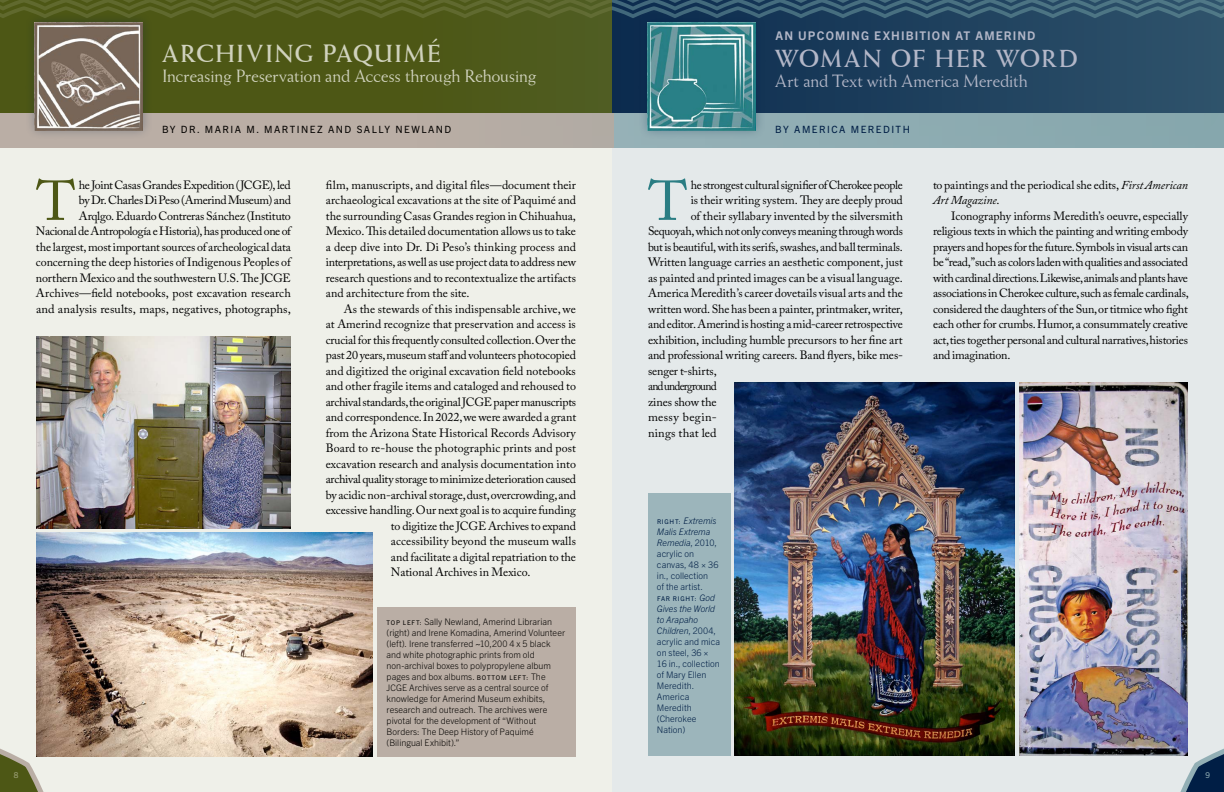
<style>
.page{position:relative;width:1224px;height:792px;background:#fff}
.page>*{position:absolute;margin:0;border:0;box-sizing:border-box;transform-origin:0 0}
.t1{font:55.6px "Adobe Caslon Pro";color:#4d5715}
.t2{font:55.6px "Adobe Caslon Pro";color:#2a7d83}
.t3{font:700 25px "Weiss BT";letter-spacing:.035em;color:#d0d2bd}
.t4{font:700 25px "Weiss BT";letter-spacing:.035em;color:#b3b7c8}
.t5{font:18px "Weiss BT";letter-spacing:-.015em;color:#d0d2bd}
.t6{font:18px "Weiss BT";letter-spacing:-.01em;color:#b3b7c8}
.t7{font:12px/15.5px "Adobe Caslon Pro";letter-spacing:-.005em;color:#000;text-align:justify}
.t8{font:12px "Adobe Caslon Pro";letter-spacing:-.025em;color:#000}
.t9{font:700 12px "Trade Gothic Next LT Pro";letter-spacing:.09em;color:#b3b7c8}
.t10{font:12px "Adobe Caslon Pro";letter-spacing:-.07em;color:#000;scale:.96 1}
.t11{font:12px "Adobe Caslon Pro";letter-spacing:.03em;color:#000}
.t12{font:10px "Trade Gothic Next LT Pro";letter-spacing:.15em;color:#070503}
.t13{font:10px "Trade Gothic Next LT Pro";letter-spacing:.15em;color:#001e45}
.t14{font:300 9px/11px "Trade Gothic Next LT Pro";letter-spacing:.005em;color:#070503}
.t15{font:300 9px/11px "Trade Gothic Next LT Pro";color:#001e45}
.t16{font:8px "Trade Gothic Next LT Pro";color:#92afb5}
.t17{font:8px "Trade Gothic Next LT Pro";color:#a2a67f}
.t18{font:6.5px "Trade Gothic Next LT Pro";letter-spacing:.115em;color:#001e45}
.s1{font-weight:400;font-size:6.5px}
.s2{font-style:italic}
.s3{font-weight:300;font-style:italic;font-size:9px}
</style>
<div class="page">
<div style="left:0;top:0;width:612px;height:113px;background:#4d5715"></div>
<div style="left:612px;top:119px;width:612px;height:673px;background:#e4e9ea"></div>
<div style="left:0;top:119px;width:612px;height:673px;background:#eff0e9"></div>
<div style="left:0;top:113px;width:613px;height:34px;background:#baaea5"></div>
<div style="left:399px;top:0;width:825px;height:148px;background:#000;opacity:.03"></div>
<div style="left:24px;top:12px;width:129px;height:128px;background:#001e45;opacity:.3"></div>
<img style="left:35px;top:22px;width:108px;height:108px">
<div style="left:637px;top:12px;width:129px;height:128px;background:#001e45;opacity:.3"></div>
<img style="left:648px;top:22px;width:108px;height:108px">
<svg style="left:1180px;top:748px;width:44px;height:44px"></svg>
<div style="left:648px;top:493px;width:82px;height:263px;background:#9cb5bb"></div>
<img style="left:1019px;top:383px;width:169px;height:373px">
<div style="left:378px;top:607px;width:198px;height:149px;background:#baaea5"></div>
<img style="left:735px;top:383px;width:280px;height:373px">
<img style="left:36px;top:533px;width:337px;height:224px">
<img style="left:36px;top:336px;width:255px;height:192px">
<svg style="left:0;top:0;width:1224px;height:18px"></svg>
<svg style="left:0;top:739px;width:53px;height:53px"></svg>
<h2 class="t3" style="left:162px;top:38px;width:281px">ARCHIVING PAQUIMÉ</h2>
<h3 class="t5" style="left:162px;top:65px;width:376px">Increasing Preservation and Access through Rehousing</h3>
<p class="t9" style="left:775px;top:28px;width:262px">AN UPCOMING EXHIBITION AT AMERIND</p>
<h2 class="t4" style="left:775px;top:43px;width:304px">WOMAN OF HER WORD</h2>
<h3 class="t6" style="left:775px;top:70px;width:254px">Art and Text with America Meredith</h3>
<p class="t12" style="left:162px;top:122px;width:291px">BY DR. MARIA M. MARTINEZ AND SALLY NEWLAND</p>
<p class="t13" style="left:775px;top:122px;width:136px">BY AMERICA MEREDITH</p>
<p class="t17" style="left:14px;top:770px;width:6px">8</p>
<h1 class="t1" style="left:36px;top:168px;width:41px">T</h1>
<p class="t7" style="left:36px;top:177px;width:256px;text-align:right">he Joint Casas Grandes Expedition (JCGE), led<br>by Dr. Charles Di Peso (Amerind Museum) and<br>Arqlgo. Eduardo Contreras Sánchez (Instituto Nacional de Antropología e Historia), has produced one of the largest, most important sources of archeological data concerning the deep histories of Indigenous Peoples of northern Mexico and the southwestern U.S. The JCGE Archives—field notebooks, post excavation research and analysis results, maps, negatives, photographs,</p>
<p class="t7" style="left:326px;top:177px;width:252px">film, manuscripts, and digital files—document their archaeological excavations at the site of Paquimé and the surrounding Casas Grandes region in Chihuahua, Mexico. This detailed documentation allows us to take a deep dive into Dr. Di Peso’s thinking process and interpretations, as well as use project data to address new research questions and to recontextualize the artifacts and architecture from the site.</p>
<p class="t7" style="left:344px;top:301px;width:234px">As the stewards of this indispensable archive, we</p>
<p class="t7" style="left:326px;top:316px;width:252px">at Amerind recognize that preservation and access is</p>
<p class="t7" style="left:326px;top:332px;width:252px">crucial for this frequently consulted collection. Over the</p>
<p class="t7" style="left:326px;top:347px;width:252px">past 20 years, museum staff and volunteers photocopied</p>
<p class="t7" style="left:326px;top:363px;width:252px">and digitized the original excavation field notebooks</p>
<p class="t7" style="left:326px;top:378px;width:252px">and other fragile items and cataloged and rehoused to</p>
<p class="t7" style="left:326px;top:394px;width:252px">archival standards,the original JCGE paper manuscripts</p>
<p class="t7" style="left:326px;top:409px;width:252px">and correspondence. In 2022, we were awarded a grant</p>
<p class="t7" style="left:326px;top:425px;width:252px">from the Arizona State Historical Records Advisory</p>
<p class="t7" style="left:326px;top:440px;width:252px">Board to re-house the photographic prints and post</p>
<p class="t7" style="left:326px;top:456px;width:252px">excavation research and analysis documentation into</p>
<p class="t8" style="left:326px;top:472px;width:252px">archival quality storage to minimize deterioration caused</p>
<p class="t7" style="left:326px;top:487px;width:252px">by acidic non-archival storage, dust, overcrowding, and</p>
<p class="t7" style="left:326px;top:503px;width:252px">excessive handling. Our next goal is to acquire funding</p>
<p class="t7" style="left:391px;top:518px;width:187px">to digitize the JCGE Archives to expand</p>
<p class="t7" style="left:391px;top:534px;width:187px">accessibility beyond the museum walls</p>
<p class="t7" style="left:391px;top:549px;width:187px">and facilitate a digital repatriation to the</p>
<p class="t7" style="left:391px;top:565px;width:141px">National Archives in Mexico.</p>
<p class="t14" style="left:387px;top:615px;width:180px"><span class="s1">TOP LEFT:</span> Sally Newland, Amerind Librarian (right) and Irene Komadina, Amerind Volunteer (left). Irene transferred ~10,200 4 x 5 black and white photographic prints from old non-archival boxes to polypropylene album pages and box albums. <span class="s1">BOTTOM LEFT:</span> The JCGE Archives serve as a central source of knowledge for Amerind Museum exhibits, research and outreach. The archives were pivotal for the development of “Without Borders: The Deep History of Paquimé (Bilingual Exhibit).”</p>
<h1 class="t2" style="left:648px;top:168px;width:41px">T</h1>
<p class="t8" style="left:691px;top:178px;width:214px">he strongest cultural signifier of Cherokee people</p>
<p class="t7" style="left:691px;top:192px;width:214px">is their writing system. They are deeply proud</p>
<p class="t7" style="left:691px;top:208px;width:214px">of their syllabary invented by the silversmith</p>
<p class="t8" style="left:648px;top:224px;width:256px">Sequoyah, which not only conveys meaning through words</p>
<p class="t7" style="left:648px;top:239px;width:256px">but is beautiful, with its serifs, swashes, and ball terminals.</p>
<p class="t7" style="left:648px;top:254px;width:256px">Written language carries an aesthetic component, just</p>
<p class="t7" style="left:648px;top:270px;width:256px">as painted and printed images can be a visual language.</p>
<p class="t7" style="left:648px;top:285px;width:256px">America Meredith’s career dovetails visual arts and the</p>
<p class="t7" style="left:648px;top:301px;width:256px">written word. She has been a painter, printmaker, writer,</p>
<p class="t7" style="left:648px;top:316px;width:256px">and editor. Amerind is hosting a mid-career retrospective</p>
<p class="t7" style="left:648px;top:332px;width:256px">exhibition, including humble precursors to her fine art</p>
<p class="t7" style="left:648px;top:347px;width:256px">and professional writing careers. Band flyers, bike mes-</p>
<p class="t7" style="left:648px;top:363px;width:70px">senger t-shirts,</p>
<p class="t10" style="left:648px;top:379px;width:73px">and underground</p>
<p class="t7" style="left:648px;top:394px;width:70px">zines show the</p>
<p class="t11" style="left:648px;top:410px;width:70px">messy begin-</p>
<p class="t7" style="left:648px;top:425px;width:70px">nings that led</p>
<p class="t7" style="left:933px;top:177px;width:256px">to paintings and the periodical she edits, <span class="s2">First American<br>Art Magazine</span>.</p>
<p class="t7" style="left:933px;top:208px;width:257px;text-indent:18px">Iconography informs Meredith’s oeuvre, especially religious texts in which the painting and writing embody prayers and hopes for the future.Symbols in visual arts can be “read,” such as colors laden with qualities and associated with cardinal directions.Likewise,animals and plants have associations in Cherokee culture,such as female cardinals, considered the daughters of the Sun, or titmice who fight each other for crumbs. Humor, a consummately creative act,ties together personal and cultural narratives,histories and imagination.</p>
<p class="t15" style="left:657px;top:514px;width:63px"><span class="s1">RIGHT:</span> <span class="s2">Extremis<br>Malis Extrema<br>Remedia</span>, 2010, acrylic on canvas, 48 × 36 in., collection<br>of the artist.</p>
<p class="t18" style="left:657px;top:594px;width:59px">FAR RIGHT: <span class="s3">God</span></p>
<p class="t15" style="left:657px;top:602px;width:65px"><span class="s2">Gives the World to Arapaho<br>Children</span>, 2004, acrylic and mica on steel, 36 ×<br>16 in., collection of Mary Ellen<br>Meredith.<br>America<br>Meredith (Cherokee<br>Nation)</p>
<p class="t16" style="left:1206px;top:770px;width:6px">9</p>
</div>
